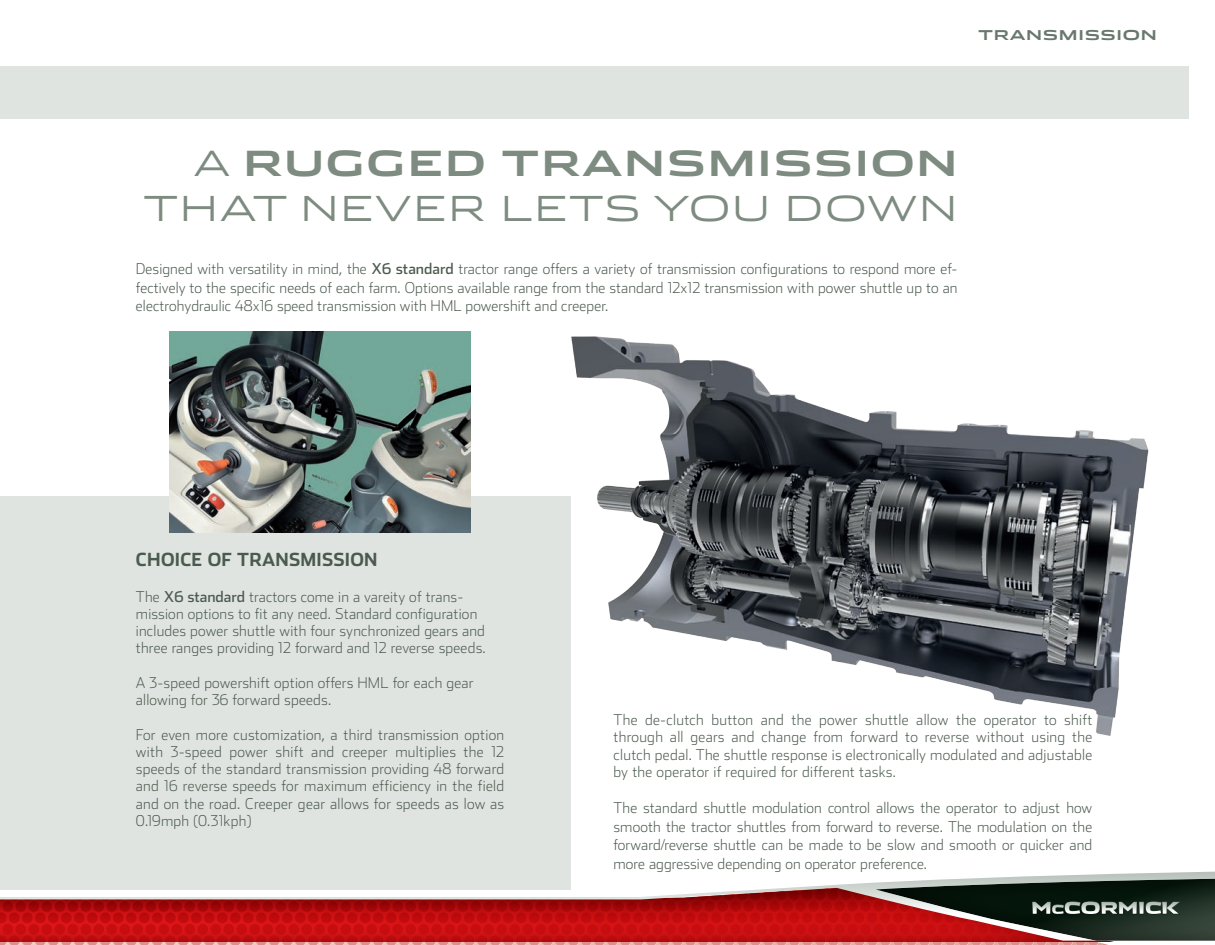
<style>
.page{position:relative;width:1215px;height:945px;background:#fff}
.page>*{position:absolute;margin:0;border:0;box-sizing:border-box;transform-origin:0 0}
.t1{font:300 34.5px/45px "Stainless Ext";letter-spacing:.05em;color:#7d8b80;text-align:right}
.t2{font:700 18px "Stainless";letter-spacing:.015em;color:#4b5a4e}
.t3{font:200 15px/17.2px "Stainless";letter-spacing:.015em;color:#4b5a4e;text-align:justify}
.t4{font:700 13.5px "Stainless Ext";letter-spacing:.05em;color:#69786c}
.s1{font-weight:700}
.s2{font-weight:400}
</style>
<div class="page">
<img style="left:0;top:941px;width:1108px;height:4px">
<svg style="left:0;top:868px;width:1215px;height:73px"></svg>
<div style="left:874px;top:874px;width:341px;height:68px;background:#05170c;opacity:.75"></div>
<svg style="left:876px;top:876px;width:339px;height:65px;background:#5c463f"></svg>
<div style="left:0;top:66px;width:1189px;height:53px;background:#e0e4e1"></div>
<div style="left:0;top:496px;width:570px;height:394px;background:#e0e4e1"></div>
<img style="left:570px;top:336px;width:579px;height:406px">
<img style="left:169px;top:332px;width:302px;height:200px">
<p class="t4" style="left:978px;top:27px;width:180px">TRANSMISSION</p>
<h1 class="t1" style="left:143px;top:141px;width:816px">A <span class="s1">RUGGED TRANSMISSION<br></span>THAT NEVER LETS YOU DOWN</h1>
<p class="t3" style="left:136px;top:259px;width:823px;line-height:18.8px">Designed with versatility in mind, the <span class="s2">X6 standard</span> tractor range offers a variety of transmission configurations to respond more ef&shy;fectively to the specific needs of each farm. Options available range from the standard 12x12 transmission with power shuttle up to an electrohydraulic 48x16 speed transmission with HML powershift and creeper.</p>
<p class="t2" style="left:136px;top:548px;width:243px">CHOICE OF TRANSMISSION</p>
<p class="t3" style="left:136px;top:588px;width:351px;text-align:left">The <span class="s2">X6 standard</span> tractors come in a vareity of trans&shy;mission options to fit any need. Standard configuration includes power shuttle with four synchronized gears and three ranges providing 12 forward and 12 reverse speeds.</p>
<p class="t3" style="left:136px;top:674px;width:339px">A 3-speed powershift option offers HML for each gear allowing for 36 forward speeds.</p>
<p class="t3" style="left:136px;top:726px;width:370px">For even more customization, a third transmission option with 3-speed power shift and creeper multiplies the 12 speeds of the standard transmission providing 48 forward and 16 reverse speeds for maximum efficiency in the field and on the road. Creeper gear allows for speeds as low as 0.19mph (0.31kph)</p>
<p class="t3" style="left:614px;top:711px;width:480px">The de-clutch button and the power shuttle allow the operator to shift through all gears and change from forward to reverse without using the clutch pedal. The shuttle response is electronically modulated and adjustable by the operator if required for different tasks.</p>
<p class="t3" style="left:614px;top:798px;width:480px;line-height:18.8px">The standard shuttle modulation control allows the operator to adjust how smooth the tractor shuttles from forward to reverse. The modulation on the forward/reverse shuttle can be made to be slow and smooth or quicker and more aggressive depending on operator preference.</p>
</div>
